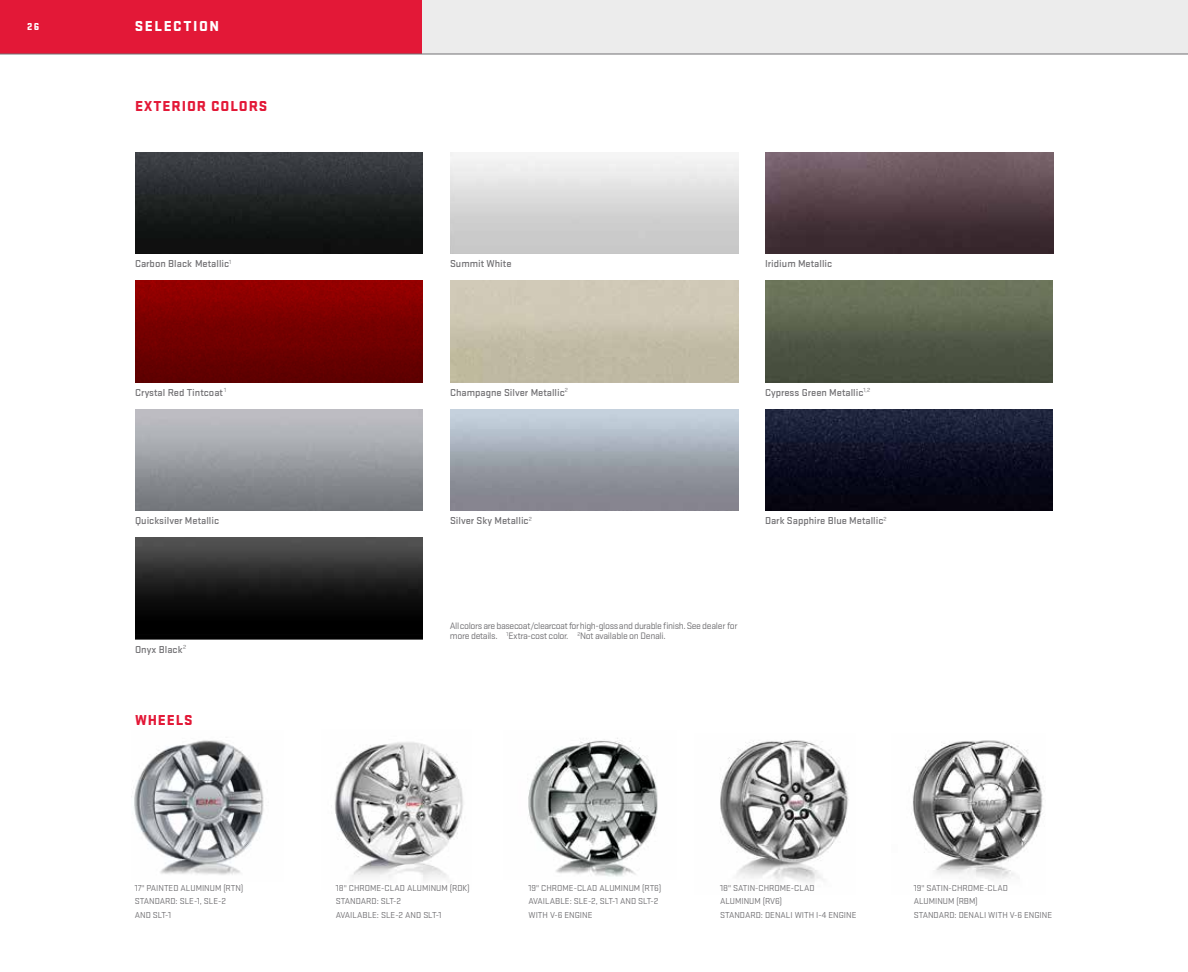
<style>
.page{position:relative;width:1188px;height:972px;background:#fff}
.page>*{position:absolute;margin:0;border:0;box-sizing:border-box;transform-origin:0 0}
.t1{font:900 15px "Stratum GMC";letter-spacing:.06em;color:#e31837}
.t2{font:900 15px "Stratum GMC";letter-spacing:.1em;color:#fff}
.t3{font:500 10.5px "Stratum GMC";color:#717073}
.t4{font:900 10.5px "Stratum GMC";color:#fff}
.t5{font:9.75px/10.5px "Stratum GMC";letter-spacing:-.04em;color:#717073}
.t6{font:9px/13.5px "Stratum GMC";color:#717073}
</style>
<div class="page">
<div style="left:0;top:0;width:1188px;height:54px;background:#ececec"></div>
<div style="left:0;top:0;width:421px;height:54px;background:#e31837"></div>
<hr style="left:0;top:54px;width:1188px;height:1px;background:#717073">
<img style="left:765px;top:409px;width:288px;height:102px">
<img style="left:135px;top:152px;width:288px;height:102px">
<img style="left:765px;top:152px;width:288px;height:102px">
<img style="left:765px;top:281px;width:288px;height:101px">
<img style="left:135px;top:281px;width:288px;height:101px">
<img style="left:135px;top:538px;width:288px;height:101px">
<img style="left:134px;top:740px;width:130px;height:135px">
<img style="left:334px;top:742px;width:129px;height:139px">
<img style="left:720px;top:740px;width:129px;height:143px">
<img style="left:911px;top:740px;width:132px;height:140px">
<img style="left:528px;top:738px;width:130px;height:139px">
<p class="t4" style="left:27px;top:19px;width:14px">26</p>
<h1 class="t2" style="left:135px;top:15px;width:86px">SELECTION</h1>
<h1 class="t1" style="left:135px;top:95px;width:134px">EXTERIOR COLORS</h1>
<p class="t3" style="left:135px;top:257px;width:98px">Carbon Black Metallic<sup>1</sup></p>
<p class="t3" style="left:450px;top:257px;width:63px">Summit White</p>
<p class="t3" style="left:765px;top:257px;width:69px">Iridium Metallic</p>
<p class="t3" style="left:135px;top:385px;width:93px">Crystal Red Tintcoat <sup>1</sup></p>
<p class="t3" style="left:765px;top:385px;width:107px">Cypress Green Metallic<sup>1,2</sup></p>
<p class="t3" style="left:450px;top:385px;width:120px">Champagne Silver Metallic<sup>2</sup></p>
<p class="t3" style="left:135px;top:514px;width:86px">Quicksilver Metallic</p>
<p class="t3" style="left:135px;top:642px;width:53px">Onyx Black<sup>2</sup></p>
<h1 class="t1" style="left:135px;top:709px;width:59px">WHEELS</h1>
<p class="t3" style="left:450px;top:514px;width:83px">Silver Sky Metallic<sup>2</sup></p>
<p class="t3" style="left:765px;top:514px;width:123px">Dark Sapphire Blue Metallic<sup>2</sup></p>
<p class="t5" style="left:450px;top:620px;width:289px">All colors are basecoat/clearcoat for high-gloss and durable finish. See dealer for more details. <sup>1</sup>Extra-cost color. <sup>2</sup>Not available on Denali.</p>
<p class="t6" style="left:135px;top:880px;width:110px">17" PAINTED ALUMINUM (RTN)<br>STANDARD: SLE-1, SLE-2<br>AND SLT-1</p>
<p class="t6" style="left:336px;top:880px;width:135px">18" CHROME-CLAD ALUMINUM (RDK)<br>STANDARD: SLT-2<br>AVAILABLE: SLE-2 AND SLT-1</p>
<p class="t6" style="left:720px;top:880px;width:138px">18" SATIN-CHROME-CLAD<br>ALUMINUM (RV6)<br>STANDARD: DENALI WITH I-4 ENGINE</p>
<p class="t6" style="left:914px;top:881px;width:140px">19" SATIN-CHROME-CLAD<br>ALUMINUM (RBM)<br>STANDARD: DENALI WITH V-6 ENGINE</p>
<p class="t6" style="left:529px;top:880px;width:134px">19" CHROME-CLAD ALUMINUM (RT6)<br>AVAILABLE: SLE-2, SLT-1 AND SLT-2<br>WITH V-6 ENGINE</p>
</div>
